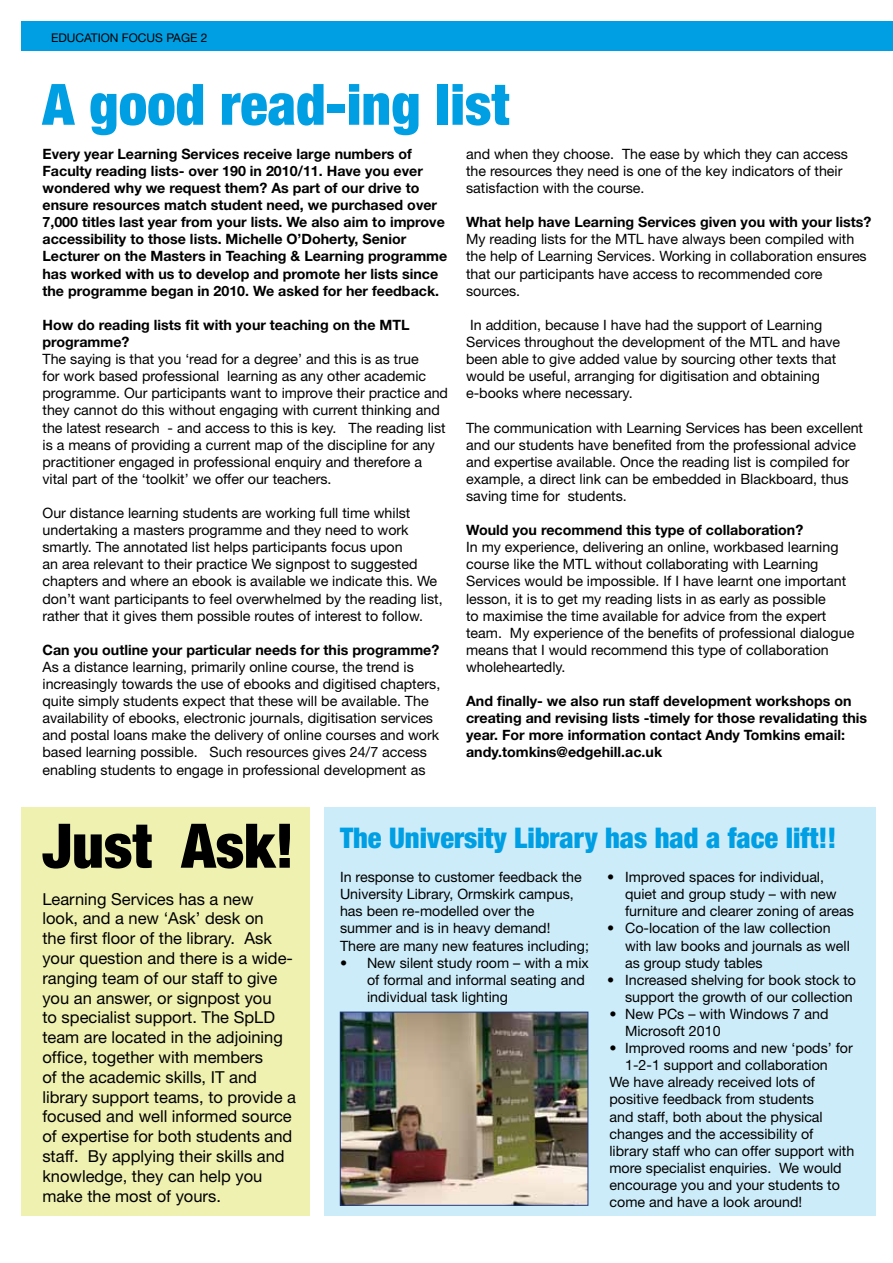
<style>
.page{position:relative;width:893px;height:1263px;background:#fff}
.page>*{position:absolute;margin:0;border:0;box-sizing:border-box;transform-origin:0 0}
.t1{font:900 condensed 61.5px "Helvetica Neue";color:#000}
.t2{font:900 condensed 57px "Helvetica Neue";color:#009fe3}
.t3{font:900 condensed 28.5px "Helvetica Neue";color:#009fe3}
.t4{font:16.5px/19.8px "Helvetica Neue";color:#000}
.t5{font:14.25px/17.1px "Helvetica Neue";color:#000}
.t6{font:700 14.25px/17.1px "Helvetica Neue";color:#000}
.t7{font:12px "Helvetica Neue";color:#000}
</style>
<div class="page">
<div style="left:21px;top:21px;width:872px;height:30px;background:#009fe3"></div>
<div style="left:21px;top:807px;width:289px;height:409px;background:#eff1b1"></div>
<div style="left:325px;top:807px;width:551px;height:409px;background:#cdecf9"></div>
<img style="left:342px;top:1014px;width:244px;height:189px">
<div style="left:340px;top:1012px;width:248px;height:193px;border:1px solid #1d3983"></div>
<p class="t7" style="left:51px;top:31px;width:158px">EDUCATION FOCUS PAGE 2</p>
<h2 class="t2" style="left:43px;top:69px;width:468px">A good read-ing list</h2>
<p class="t6" style="left:43px;top:145px;width:406px">Every year Learning Services receive large numbers of Faculty reading lists- over 190 in 2010/11. Have you ever wondered why we request them? As part of our drive to ensure resources match student need, we purchased over 7,000 titles last year from your lists. We also aim to improve accessibility to those lists. Michelle O’Doherty, Senior Lecturer on the Masters in Teaching &amp; Learning programme has worked with us to develop and promote her lists since the programme began in 2010. We asked for her feedback.</p>
<p class="t6" style="left:43px;top:316px;width:369px">How do reading lists fit with your teaching on the MTL programme?</p>
<p class="t5" style="left:43px;top:350px;width:407px">The saying is that you ‘read for a degree’ and this is as true<br>for work based professional learning as any other academic programme. Our participants want to improve their practice and they cannot do this without engaging with current thinking and the latest research - and access to this is key. The reading list is a means of providing a current map of the discipline for any practitioner engaged in professional enquiry and therefore a vital part of the ‘toolkit’ we offer our teachers.</p>
<p class="t5" style="left:43px;top:504px;width:402px">Our distance learning students are working full time whilst undertaking a masters programme and they need to work smartly. The annotated list helps participants focus upon<br>an area relevant to their practice We signpost to suggested chapters and where an ebook is available we indicate this. We don’t want participants to feel overwhelmed by the reading list, rather that it gives them possible routes of interest to follow.</p>
<p class="t6" style="left:43px;top:641px;width:398px">Can you outline your particular needs for this programme?</p>
<p class="t5" style="left:43px;top:658px;width:399px">As a distance learning, primarily online course, the trend is increasingly towards the use of ebooks and digitised chapters, quite simply students expect that these will be available. The availability of ebooks, electronic journals, digitisation services and postal loans make the delivery of online courses and work based learning possible. Such resources gives 24/7 access enabling students to engage in professional development as</p>
<p class="t5" style="left:466px;top:145px;width:383px">and when they choose. The ease by which they can access the resources they need is one of the key indicators of their satisfaction with the course.</p>
<p class="t6" style="left:466px;top:213px;width:407px">What help have Learning Services given you with your lists?</p>
<p class="t5" style="left:466px;top:231px;width:402px">My reading lists for the MTL have always been compiled with the help of Learning Services. Working in collaboration ensures that our participants have access to recommended core sources.</p>
<p class="t5" style="left:466px;top:316px;width:376px">In addition, because I have had the support of Learning Services throughout the development of the MTL and have been able to give added value by sourcing other texts that would be useful, arranging for digitisation and obtaining e-books where necessary.</p>
<p class="t5" style="left:466px;top:419px;width:398px">The communication with Learning Services has been excellent and our students have benefited from the professional advice and expertise available. Once the reading list is compiled for example, a direct link can be embedded in Blackboard, thus saving time for students.</p>
<p class="t6" style="left:466px;top:521px;width:339px">Would you recommend this type of collaboration?</p>
<p class="t5" style="left:466px;top:538px;width:390px">In my experience, delivering an online, workbased learning course like the MTL without collaborating with Learning Services would be impossible. If I have learnt one important lesson, it is to get my reading lists in as early as possible<br>to maximise the time available for advice from the expert team. My experience of the benefits of professional dialogue means that I would recommend this type of collaboration wholeheartedly.</p>
<p class="t6" style="left:466px;top:692px;width:403px">And finally- we also run staff development workshops on creating and revising lists -timely for those revalidating this year. For more information contact Andy Tomkins email: andy.tomkins@edgehill.ac.uk</p>
<h1 class="t1" style="left:42px;top:808px;width:253px">Just Ask!</h1>
<p class="t4" style="left:42px;top:888px;width:255px">Learning Services has a new<br>look, and a new ‘Ask’ desk on<br>the first floor of the library. Ask your question and there is a wide&shy;ranging team of our staff to give you an answer, or signpost you<br>to specialist support. The SpLD team are located in the adjoining office, together with members<br>of the academic skills, IT and library support teams, to provide a focused and well informed source of expertise for both students and staff. By applying their skills and knowledge, they can help you make the most of yours.</p>
<h3 class="t3" style="left:340px;top:820px;width:498px">The University Library has had a face lift!!</h3>
<p class="t5" style="left:340px;top:868px;width:251px">In response to customer feedback the University Library, Ormskirk campus, has been re-modelled over the summer and is in heavy demand!<br>There are many new features including;</p>
<p class="t5" style="left:367px;top:954px;width:223px;text-indent:-27px">• New silent study room – with a mix of formal and informal seating and individual task lighting</p>
<p class="t5" style="left:625px;top:868px;width:230px;text-indent:-18px">• Improved spaces for individual, quiet and group study – with new furniture and clearer zoning of areas</p>
<p class="t5" style="left:625px;top:920px;width:226px;text-indent:-18px">• Co-location of the law collection with law books and journals as well as group study tables</p>
<p class="t5" style="left:607px;top:971px;width:251px;text-align:right">• Increased shelving for book stock to support the growth of our collection</p>
<p class="t5" style="left:625px;top:1005px;width:205px;text-indent:-16px">• New PCs – with Windows 7 and<br>Microsoft 2010</p>
<p class="t5" style="left:609px;top:1039px;width:245px">• Improved rooms and new ‘pods’ for</p>
<p class="t5" style="left:625px;top:1056px;width:204px">1-2-1 support and collaboration</p>
<p class="t5" style="left:609px;top:1073px;width:207px">We have already received lots of</p>
<p class="t5" style="left:609px;top:1091px;width:206px">positive feedback from students</p>
<p class="t5" style="left:609px;top:1108px;width:215px">and staff, both about the physical</p>
<p class="t5" style="left:609px;top:1125px;width:206px">changes and the accessibility of</p>
<p class="t5" style="left:609px;top:1142px;width:246px">library staff who can offer support with</p>
<p class="t5" style="left:609px;top:1159px;width:234px">more specialist enquiries. We would</p>
<p class="t5" style="left:609px;top:1176px;width:232px">encourage you and your students to</p>
<p class="t5" style="left:609px;top:1193px;width:194px">come and have a look around!</p>
</div>
